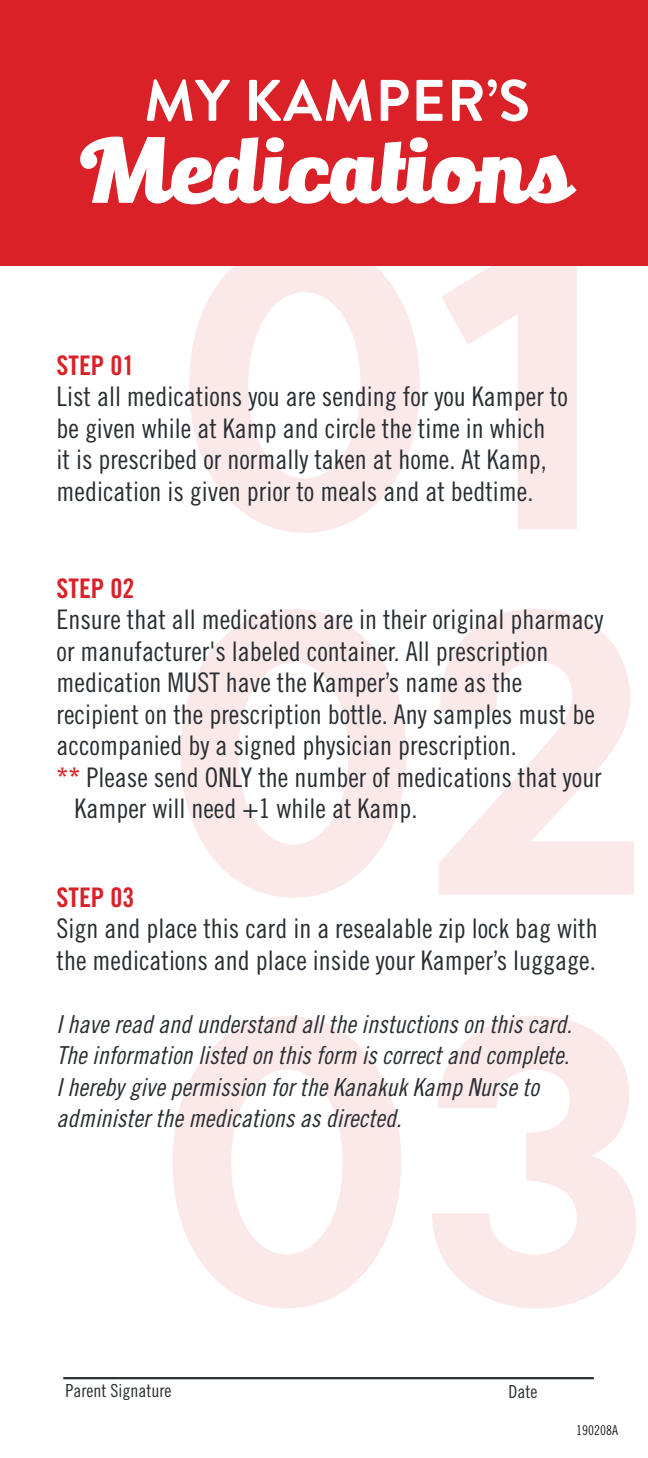
<style>
.page{position:relative;width:648px;height:1458px;background:#fff}
.page>*{position:absolute;margin:0;border:0;box-sizing:border-box;transform-origin:0 0}
.t1{font:85.5px "Bulletto Killa";color:#fff}
.t2{font:700 58.5px "Brandon Grotesque";letter-spacing:.02em;color:#fff}
.t3{font:27px/31.5px "Trade Gothic Cond Eighteen";color:#292e33}
.t4{font:27px "Trade Gothic Bold Cond Twenty";color:#da2128}
.t5{font:24.75px/31.5px "Trade Gothic Cond Eighteen Obl";color:#292e33}
.t6{font:18px "Trade Gothic Cond Eighteen";color:#292e33}
.t7{font:13.5px "Trade Gothic Cond Eighteen";color:#231f20}
.s1{font-family:"Trade Gothic Bold Cond Twenty";color:#da2128}
</style>
<div class="page">
<svg style="left:180px;top:609px;width:454px;height:289px;fill:#fbe9e9"></svg>
<svg style="left:172px;top:1016px;width:464px;height:292px;fill:#fbe9e9"></svg>
<svg style="left:189px;top:265px;width:388px;height:268px;fill:#fbe9e9"></svg>
<div style="left:0;top:0;width:648px;height:265px;background:#da2128"></div>
<hr style="left:63px;top:1377px;width:531px;height:2px;background:#292e33">
<p class="t2" style="left:144px;top:60px;width:387px">MY KAMPER’S</p>
<p class="t1" style="left:380px;top:123px;width:192px">▼ □■▲</p>
<p class="t4" style="left:57px;top:349px;width:79px">STEP 01</p>
<p class="t3" style="left:57px;top:381px;width:513px">List all medications you are sending for you Kamper to be given while at Kamp and circle the time in which<br>it is prescribed or normally taken at home. At Kamp, medication is given prior to meals and at bedtime.</p>
<p class="t4" style="left:57px;top:572px;width:79px">STEP 02</p>
<p class="t3" style="left:57px;top:604px;width:548px">Ensure that all medications are in their original pharmacy or manufacturer's labeled container. All prescription medication MUST have the Kamper’s name as the recipient on the prescription bottle. Any samples must be accompanied by a signed physician prescription.</p>
<p class="t3" style="left:75px;top:761px;width:529px;text-indent:-18px"><span class="s1">**</span> Please send ONLY the number of medications that your<br>Kamper will need +1 while at Kamp.</p>
<p class="t4" style="left:57px;top:881px;width:79px">STEP 03</p>
<p class="t3" style="left:57px;top:912px;width:543px">Sign and place this card in a resealable zip lock bag with the medications and place inside your Kamper’s luggage.</p>
<p class="t5" style="left:57px;top:1008px;width:517px">I have read and understand all the instuctions on this card.<br>The information listed on this form is correct and complete.<br>I hereby give permission for the Kanakuk Kamp Nurse to administer the medications as directed.</p>
<p class="t6" style="left:66px;top:1380px;width:107px">Parent Signature</p>
<p class="t6" style="left:509px;top:1381px;width:30px">Date</p>
<p class="t7" style="left:576px;top:1422px;width:43px">190208A</p>
</div>
